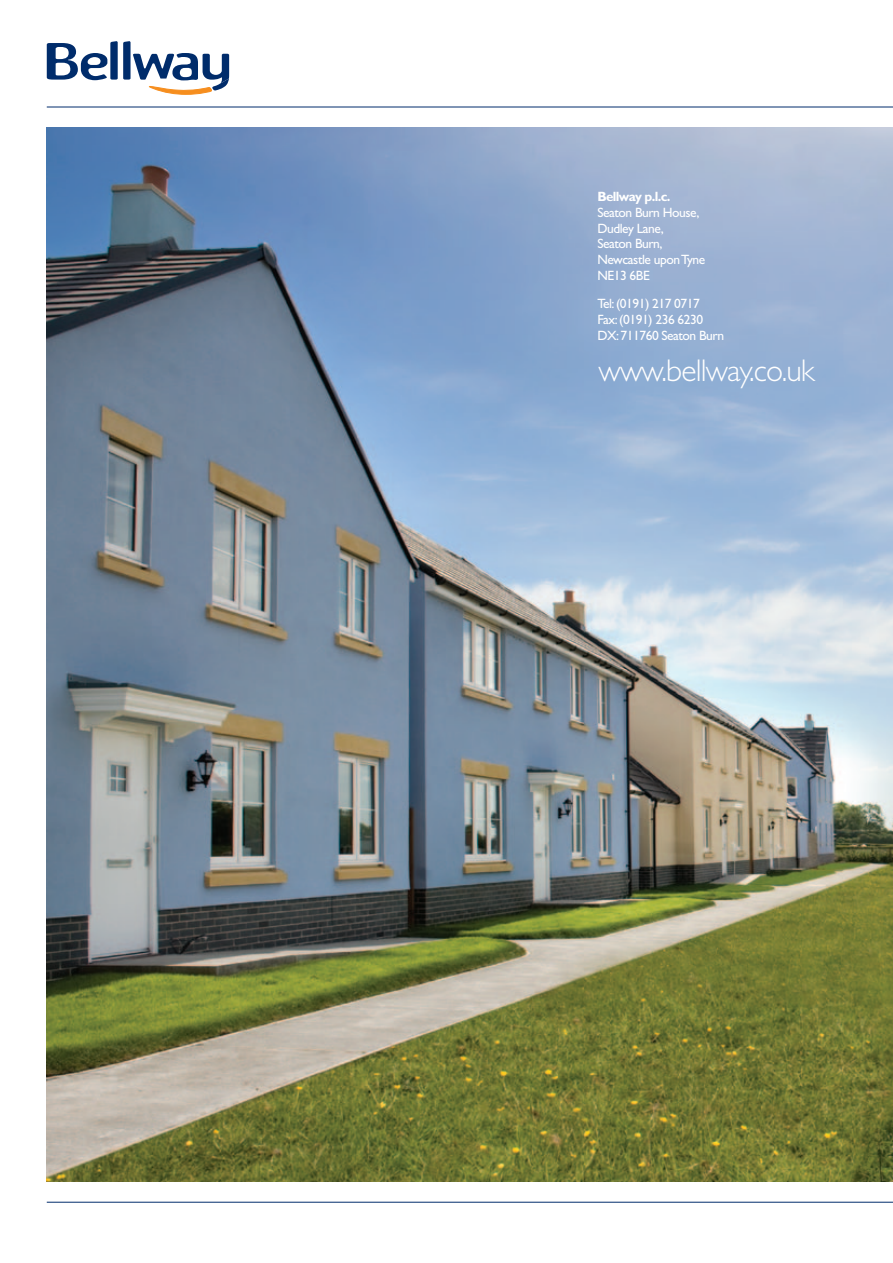
<style>
.page{position:relative;width:893px;height:1263px;background:#fff}
.page>*{position:absolute;margin:0;border:0;box-sizing:border-box;transform-origin:0 0}
.t1{font:300 31.5px "Gill Sans Std";letter-spacing:-.025em;color:#fff}
.t2{font:13.5px/15.8px "Gill Sans Std";letter-spacing:-.035em;color:#fff}
.t3{font:700 13.5px "Gill Sans Std";letter-spacing:-.05em;color:#fff}
</style>
<div class="page">
<hr style="left:47px;top:1202px;width:846px;height:1px;background:#002c6b">
<hr style="left:47px;top:107px;width:846px;height:1px;background:#002c6b">
<img style="left:47px;top:127px;width:846px;height:1054px">
<svg style="left:47px;top:41px;width:182px;height:54px"></svg>
<p class="t3" style="left:597px;top:189px;width:75px">Bellway p.l.c.</p>
<p class="t2" style="left:597px;top:205px;width:109px">Seaton Burn House,<br>Dudley Lane,<br>Seaton Burn,<br>Newcastle upon Tyne<br>NE13 6BE</p>
<p class="t2" style="left:597px;top:296px;width:128px">Tel: (0191) 217 0717<br>Fax: (0191) 236 6230<br>DX: 711760 Seaton Burn</p>
<h1 class="t1" style="left:598px;top:353px;width:218px">www.bellway.co.uk</h1>
</div>
